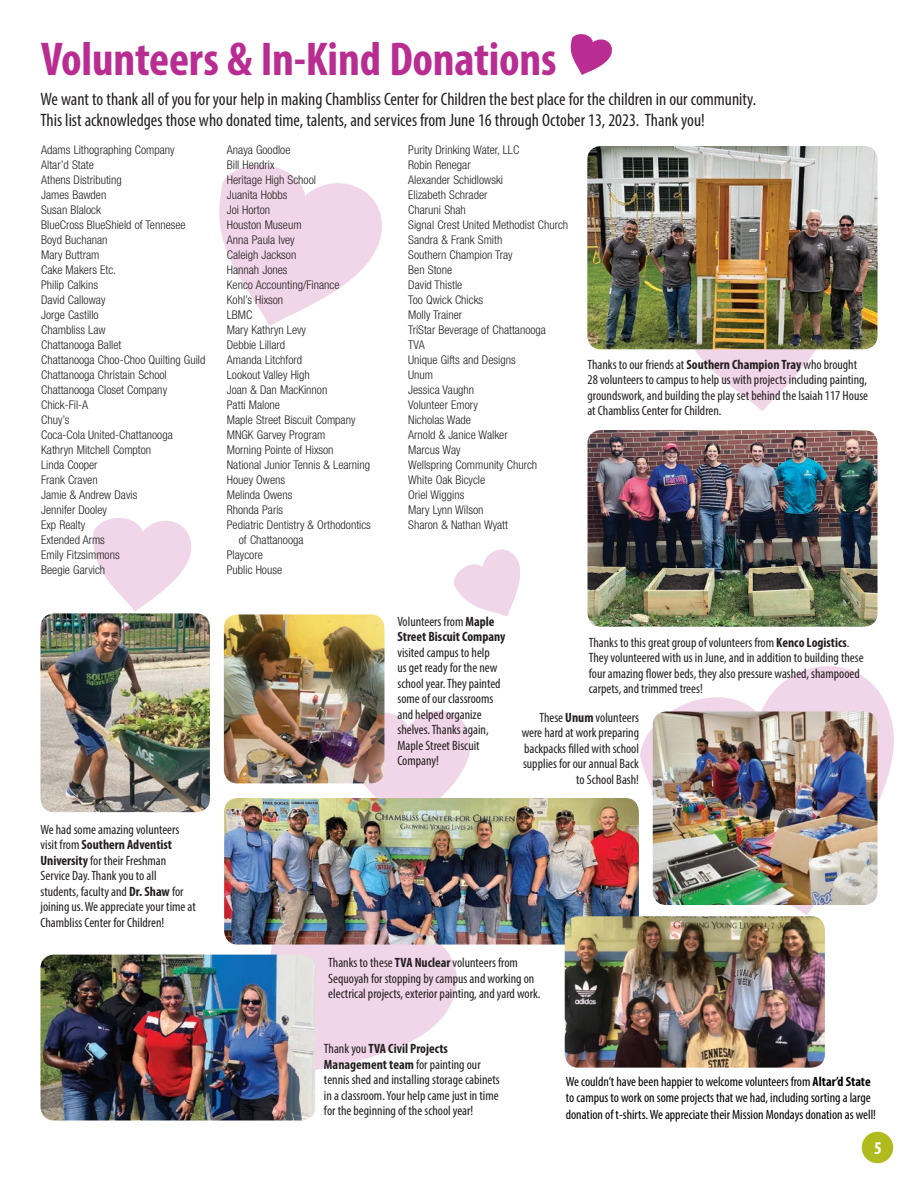
<style>
.page{position:relative;width:918px;height:1188px;background:#fff}
.page>*{position:absolute;margin:0;border:0;box-sizing:border-box;transform-origin:0 0}
.t1{font:700 condensed 47.7px "Myriad Pro";letter-spacing:-.005em;color:#b92d92}
.t2{font:condensed 18px/21px "Myriad Pro";color:#231f20}
.t3{font:700 condensed 18px "Myriad Pro";color:#fff}
.t4{font:condensed 13.5px/15.5px "Myriad Pro";color:#231f20}
.t5{font:condensed 13.5px/16.2px "Myriad Pro";color:#000}
.t6{font:700 condensed 13.5px/15.6px "Myriad Pro";color:#231f20}
.t7{font:300 condensed 12px/15px "Helvetica Neue";color:#231f20}
.s1{font-weight:700}
.s2{font-weight:400}
</style>
<div class="page">
<div style="left:862px;top:1132px;width:31px;height:31px;background:#b0bb1d;border-radius:50%"></div>
<svg style="left:219px;top:165px;width:163px;height:161px"></svg>
<svg style="left:640px;top:666px;width:254px;height:249px"></svg>
<svg style="left:250px;top:945px;width:207px;height:129px;fill:#f1d5e9"></svg>
<svg style="left:678px;top:349px;width:154px;height:62px"></svg>
<svg style="left:347px;top:699px;width:124px;height:99px"></svg>
<svg style="left:93px;top:518px;width:98px;height:94px"></svg>
<svg style="left:454px;top:549px;width:66px;height:67px"></svg>
<svg style="left:570px;top:34px;width:42px;height:41px"></svg>
<img style="left:224px;top:614px;width:160px;height:169px">
<img style="left:40px;top:613px;width:170px;height:199px">
<img style="left:587px;top:146px;width:291px;height:203px">
<img style="left:588px;top:430px;width:290px;height:197px">
<img style="left:224px;top:798px;width:415px;height:147px">
<img style="left:40px;top:955px;width:275px;height:165px">
<img style="left:653px;top:711px;width:225px;height:194px">
<img style="left:565px;top:916px;width:260px;height:152px">
<h1 class="t1" style="left:41px;top:30px;width:517px">Volunteers &amp; In-Kind Donations</h1>
<p class="t2" style="left:40px;top:88px;width:717px">We want to thank all of you for your help in making Chambliss Center for Children the best place for the children in our community.<br>This list acknowledges those who donated time, talents, and services from June 16 through October 13, 2023. Thank you!</p>
<p class="t7" style="left:41px;top:143px;width:166px">Adams Lithographing Company<br>Altar’d State<br>Athens Distributing<br>James Bawden<br>Susan Blalock<br>BlueCross BlueShield of Tennesee<br>Boyd Buchanan<br>Mary Buttram<br>Cake Makers Etc.<br>Philip Calkins<br>David Calloway<br>Jorge Castillo<br>Chambliss Law<br>Chattanooga Ballet<br>Chattanooga Choo-Choo Quilting Guild<br>Chattanooga Christain School<br>Chattanooga Closet Company<br>Chick-Fil-A<br>Chuy’s<br>Coca-Cola United-Chattanooga<br>Kathryn Mitchell Compton<br>Linda Cooper<br>Frank Craven<br>Jamie &amp; Andrew Davis<br>Jennifer Dooley<br>Exp Realty<br>Extended Arms<br>Emily Fitzsimmons<br>Beegie Garvich</p>
<p class="t7" style="left:227px;top:143px;width:65px">Anaya Goodloe</p>
<p class="t7" style="left:227px;top:158px;width:49px">Bill Hendrix</p>
<p class="t7" style="left:227px;top:173px;width:91px">Heritage High School</p>
<p class="t7" style="left:227px;top:188px;width:62px">Juanita Hobbs</p>
<p class="t7" style="left:227px;top:203px;width:45px">Joi Horton</p>
<p class="t7" style="left:227px;top:218px;width:76px">Houston Museum</p>
<p class="t7" style="left:227px;top:233px;width:69px">Anna Paula Ivey</p>
<p class="t7" style="left:227px;top:248px;width:71px">Caleigh Jackson</p>
<p class="t7" style="left:227px;top:263px;width:62px">Hannah Jones</p>
<p class="t7" style="left:227px;top:278px;width:114px">Kenco Accounting/Finance</p>
<p class="t7" style="left:227px;top:293px;width:58px">Kohl’s Hixson</p>
<p class="t7" style="left:227px;top:308px;width:27px">LBMC</p>
<p class="t7" style="left:227px;top:323px;width:81px">Mary Kathryn Levy</p>
<p class="t7" style="left:227px;top:338px;width:60px">Debbie Lillard</p>
<p class="t7" style="left:227px;top:353px;width:77px">Amanda Litchford</p>
<p class="t7" style="left:227px;top:368px;width:84px">Lookout Valley High</p>
<p class="t7" style="left:227px;top:383px;width:102px">Joan &amp; Dan MacKinnon</p>
<p class="t7" style="left:227px;top:398px;width:55px">Patti Malone</p>
<p class="t7" style="left:227px;top:413px;width:130px">Maple Street Biscuit Company</p>
<p class="t7" style="left:227px;top:428px;width:100px">MNGK Garvey Program</p>
<p class="t7" style="left:227px;top:443px;width:108px">Morning Pointe of Hixson</p>
<p class="t7" style="left:227px;top:458px;width:145px">National Junior Tennis &amp; Learning</p>
<p class="t7" style="left:227px;top:473px;width:60px">Houey Owens</p>
<p class="t7" style="left:227px;top:488px;width:67px">Melinda Owens</p>
<p class="t7" style="left:227px;top:503px;width:58px">Rhonda Paris</p>
<p class="t7" style="left:227px;top:518px;width:146px">Pediatric Dentistry &amp; Orthodontics</p>
<p class="t7" style="left:239px;top:533px;width:66px">of Chattanooga</p>
<p class="t7" style="left:227px;top:548px;width:38px">Playcore</p>
<p class="t7" style="left:227px;top:563px;width:57px">Public House</p>
<p class="t4" style="left:40px;top:821px;width:157px">We had some amazing volunteers visit from <span class="s1">Southern Adventist<br>University</span> for their Freshman<br>Service Day. Thank you to all students, faculty and <span class="s1">Dr. Shaw</span> for joining us. We appreciate your time at<br>Chambliss Center for Children!</p>
<p class="t7" style="left:408px;top:142px;width:161px">Purity Drinking Water, LLC<br>Robin Renegar<br>Alexander Schidlowski<br>Elizabeth Schrader<br>Charuni Shah<br>Signal Crest United Methodist Church<br>Sandra &amp; Frank Smith<br>Southern Champion Tray<br>Ben Stone<br>David Thistle<br>Too Qwick Chicks<br>Molly Trainer<br>TriStar Beverage of Chattanooga<br>TVA<br>Unique Gifts and Designs<br>Unum<br>Jessica Vaughn<br>Volunteer Emory<br>Nicholas Wade<br>Arnold &amp; Janice Walker<br>Marcus Way<br>Wellspring Community Church<br>White Oak Bicycle<br>Oriel Wiggins<br>Mary Lynn Wilson<br>Sharon &amp; Nathan Wyatt</p>
<p class="t4" style="left:588px;top:356px;width:282px">Thanks to our friends at <span class="s1">Southern Champion Tray</span> who brought 28 volunteers to campus to help us with projects including painting, groundswork, and building the play set behind the Isaiah 117 House at Chambliss Center for Children.</p>
<p class="t6" style="left:397px;top:613px;width:109px"><span class="s2">Volunteers from</span> Maple<br>Street Biscuit Company</p>
<p class="t4" style="left:397px;top:644px;width:105px">visited campus to help us get ready for the new school year. They painted some of our classrooms and helped organize shelves. Thanks again,<br>Maple Street Biscuit<br>Company!</p>
<p class="t4" style="left:589px;top:634px;width:276px">Thanks to this great group of volunteers from <span class="s1">Kenco Logistics</span>.<br>They volunteered with us in June, and in addition to building these four amazing flower beds, they also pressure washed, shampooed carpets, and trimmed trees!</p>
<p class="t4" style="left:522px;top:709px;width:119px;text-align:right">These <span class="s1">Unum</span> volunteers were hard at work preparing backpacks filled with school supplies for our annual Back to School Bash!</p>
<p class="t4" style="left:328px;top:955px;width:214px">Thanks to these <span class="s1">TVA Nuclear</span> volunteers from<br>Sequoyah for stopping by campus and working on electrical projects, exterior painting, and yard work.</p>
<p class="t4" style="left:324px;top:1041px;width:177px">Thank you <span class="s1">TVA Civil Projects Management team</span> for painting our tennis shed and installing storage cabinets in a classroom. Your help came just in time for the beginning of the school year!</p>
<p class="t5" style="left:566px;top:1074px;width:312px">We couldn’t have been happier to welcome volunteers from <span class="s1">Altar’d State </span>to campus to work on some projects that we had, including sorting a large donation of t-shirts. We appreciate their Mission Mondays donation as well!</p>
<h2 class="t3" style="left:874px;top:1137px;width:9px">5</h2>
</div>
